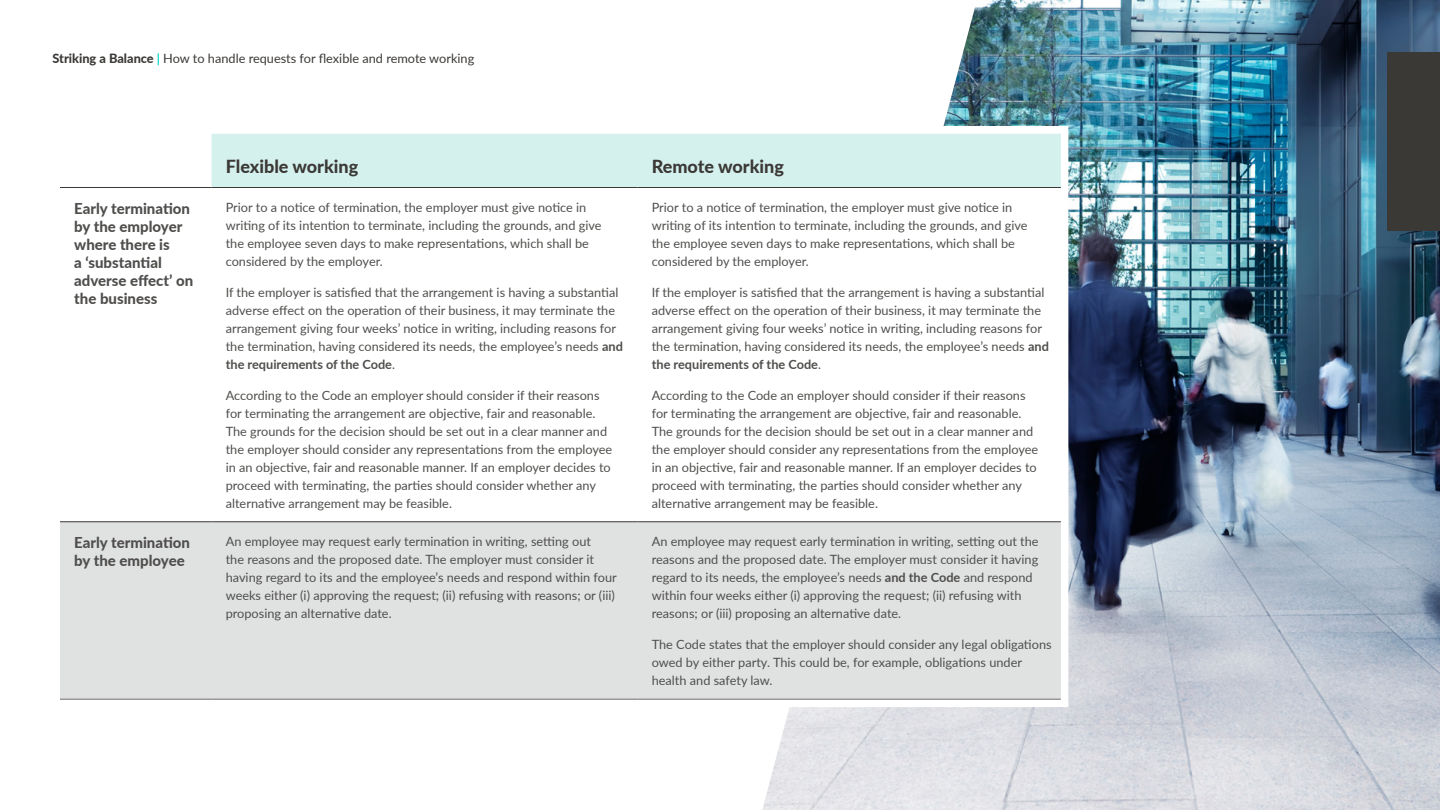
<style>
.page{position:relative;width:1440px;height:810px;background:#fff}
.page>*{position:absolute;margin:0;border:0;box-sizing:border-box;transform-origin:0 0}
.t1{font:800 18px "Lato";color:#3b3936}
.t2{font:800 15px/18px "Lato";color:#4f4e4c}
.t3{font:12.75px/18px "Lato";color:#4f4e4c}
.t4{font:12.75px "Lato";color:#3b3936}
.s1{font-weight:800}
.s2{font-weight:700;color:#0bd2c5}
.s3{font-weight:700}
</style>
<div class="page">
<img style="left:762px;top:0;width:678px;height:810px">
<div style="left:1388px;top:52px;width:52px;height:179px;background:#3b3936"></div>
<div style="left:56px;top:130px;width:1009px;height:573px;background:#fff"></div>
<div style="left:212px;top:135px;width:847px;height:52px;background:#d5f1ee"></div>
<div style="left:61px;top:522px;width:998px;height:176px;background:#e0e2e2"></div>
<hr style="left:60px;top:187px;width:152px;height:1px;background:#3b3936">
<hr style="left:212px;top:187px;width:426px;height:1px;background:#3b3936">
<hr style="left:638px;top:187px;width:429px;height:1px;background:#3b3936">
<hr style="left:60px;top:521px;width:152px;height:1px;background:#3b3936">
<hr style="left:212px;top:521px;width:426px;height:1px;background:#3b3936">
<hr style="left:638px;top:521px;width:429px;height:1px;background:#3b3936">
<div style="left:52px;top:126px;width:1016px;height:581px;border:8px solid #fff"></div>
<p class="t4" style="left:52px;top:49px;width:423px"><span class="s1">Striking a Balance</span> <span class="s2">|</span> How to handle requests for flexible and remote working</p>
<h1 class="t1" style="left:226px;top:153px;width:134px">Flexible working</h1>
<h1 class="t1" style="left:652px;top:153px;width:134px">Remote working</h1>
<p class="t2" style="left:74px;top:199px;width:120px">Early termination by the employer where there is<br>a ‘substantial adverse effect’ on the business</p>
<p class="t3" style="left:226px;top:198px;width:377px">Prior to a notice of termination, the employer must give notice in writing of its intention to terminate, including the grounds, and give the employee seven days to make representations, which shall be considered by the employer.</p>
<p class="t3" style="left:226px;top:283px;width:399px">If the employer is satisfied that the arrangement is having a substantial adverse effect on the operation of their business, it may terminate the arrangement giving four weeks’ notice in writing, including reasons for the termination, having considered its needs, the employee’s needs <span class="s3">and the requirements of the Code</span>.</p>
<p class="t3" style="left:226px;top:385px;width:388px">According to the Code an employer should consider if their reasons for terminating the arrangement are objective, fair and reasonable.<br>The grounds for the decision should be set out in a clear manner and the employer should consider any representations from the employee in an objective, fair and reasonable manner. If an employer decides to proceed with terminating, the parties should consider whether any alternative arrangement may be feasible.</p>
<p class="t3" style="left:652px;top:198px;width:377px">Prior to a notice of termination, the employer must give notice in writing of its intention to terminate, including the grounds, and give the employee seven days to make representations, which shall be considered by the employer.</p>
<p class="t3" style="left:652px;top:283px;width:399px">If the employer is satisfied that the arrangement is having a substantial adverse effect on the operation of their business, it may terminate the arrangement giving four weeks’ notice in writing, including reasons for the termination, having considered its needs, the employee’s needs <span class="s3">and the requirements of the Code</span>.</p>
<p class="t3" style="left:652px;top:385px;width:388px">According to the Code an employer should consider if their reasons for terminating the arrangement are objective, fair and reasonable.<br>The grounds for the decision should be set out in a clear manner and the employer should consider any representations from the employee in an objective, fair and reasonable manner. If an employer decides to proceed with terminating, the parties should consider whether any alternative arrangement may be feasible.</p>
<p class="t2" style="left:74px;top:533px;width:117px">Early termination by the employee</p>
<p class="t3" style="left:226px;top:532px;width:393px">An employee may request early termination in writing, setting out<br>the reasons and the proposed date. The employer must consider it having regard to its and the employee’s needs and respond within four weeks either (i) approving the request; (ii) refusing with reasons; or (iii) proposing an alternative date.</p>
<p class="t3" style="left:652px;top:532px;width:388px">An employee may request early termination in writing, setting out the reasons and the proposed date. The employer must consider it having regard to its needs, the employee’s needs <span class="s3">and the Code</span> and respond within four weeks either (i) approving the request; (ii) refusing with reasons; or (iii) proposing an alternative date.</p>
<p class="t3" style="left:652px;top:635px;width:401px">The Code states that the employer should consider any legal obligations owed by either party. This could be, for example, obligations under health and safety law.</p>
</div>
